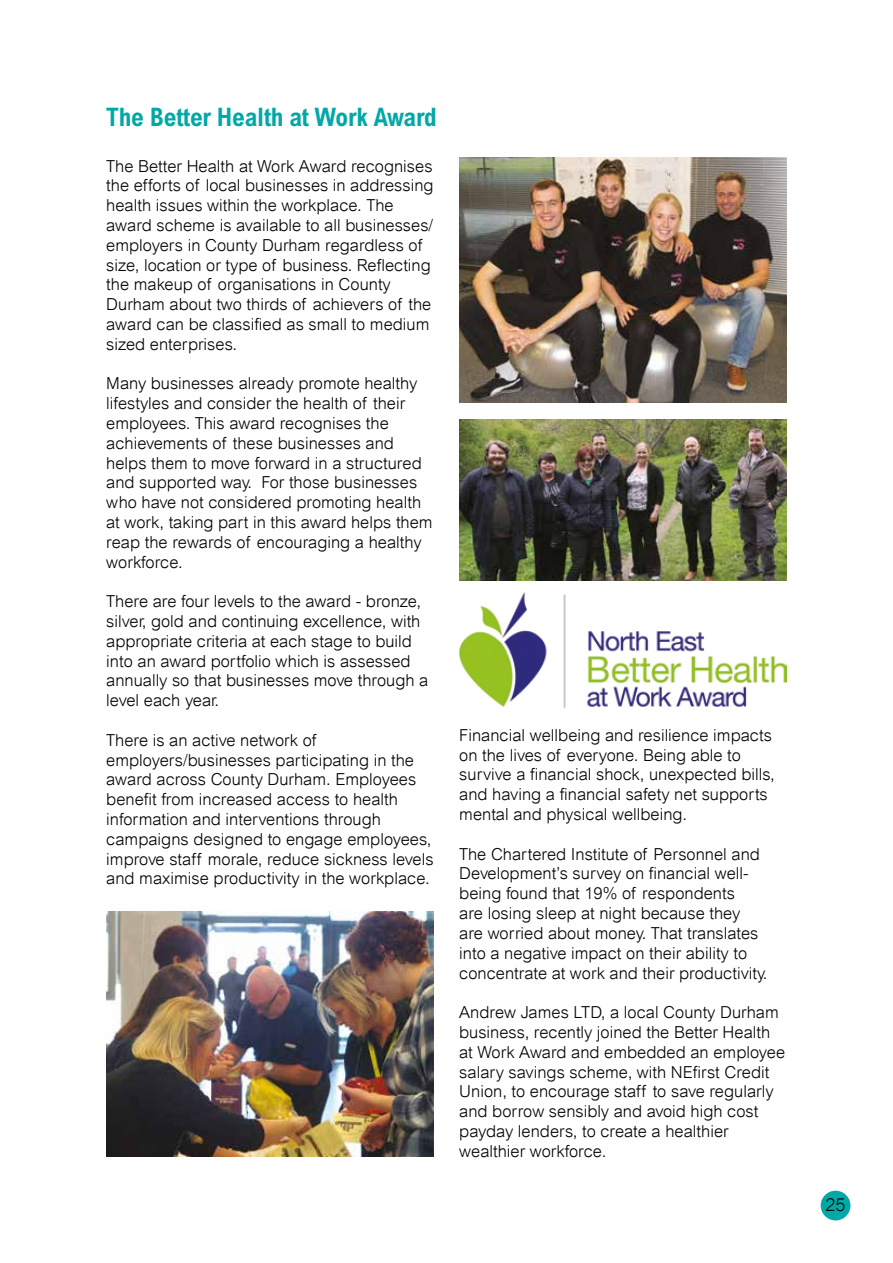
<style>
.page{position:relative;width:893px;height:1263px;background:#fff}
.page>*{position:absolute;margin:0;border:0;box-sizing:border-box;transform-origin:0 0}
.t1{font:700 condensed 25.5px "Arial";letter-spacing:-.01em;color:#00a8a8}
.t2{font:300 18px "Arial";color:#000}
.t3{font:300 16.5px/19.8px "Arial";color:#000}
</style>
<div class="page">
<img style="left:459px;top:420px;width:328px;height:161px">
<img style="left:459px;top:592px;width:328px;height:115px">
<img style="left:459px;top:157px;width:328px;height:246px">
<img style="left:106px;top:911px;width:328px;height:246px">
<div style="left:821px;top:1191px;width:29px;height:29px;background:#00a8a8;border-radius:50%"></div>
<h1 class="t1" style="left:106px;top:102px;width:332px">The Better Health at Work Award</h1>
<p class="t3" style="left:106px;top:156px;width:329px">The Better Health at Work Award recognises the efforts of local businesses in addressing health issues within the workplace. The award scheme is available to all businesses/ employers in County Durham regardless of size, location or type of business. Reflecting the makeup of organisations in County Durham about two thirds of achievers of the award can be classified as small to medium sized enterprises.</p>
<p class="t3" style="left:106px;top:374px;width:328px">Many businesses already promote healthy lifestyles and consider the health of their employees. This award recognises the achievements of these businesses and helps them to move forward in a structured and supported way. For those businesses who have not considered promoting health at work, taking part in this award helps them reap the rewards of encouraging a healthy workforce.</p>
<p class="t3" style="left:106px;top:591px;width:324px">There are four levels to the award - bronze, silver, gold and continuing excellence, with appropriate criteria at each stage to build into an award portfolio which is assessed annually so that businesses move through a level each year.</p>
<p class="t3" style="left:106px;top:730px;width:329px">There is an active network of employers/businesses participating in the award across County Durham. Employees benefit from increased access to health information and interventions through campaigns designed to engage employees, improve staff morale, reduce sickness levels and maximise productivity in the workplace.</p>
<p class="t3" style="left:459px;top:725px;width:317px">Financial wellbeing and resilience impacts on the lives of everyone. Being able to survive a financial shock, unexpected bills, and having a financial safety net supports mental and physical wellbeing.</p>
<p class="t3" style="left:459px;top:844px;width:310px">The Chartered Institute of Personnel and Development’s survey on financial well&shy;being found that 19% of respondents<br>are losing sleep at night because they are worried about money. That translates into a negative impact on their ability to concentrate at work and their productivity.</p>
<p class="t3" style="left:459px;top:1002px;width:327px">Andrew James LTD, a local County Durham business, recently joined the Better Health at Work Award and embedded an employee salary savings scheme, with NEfirst Credit Union, to encourage staff to save regularly and borrow sensibly and avoid high cost payday lenders, to create a healthier wealthier workforce.</p>
<p class="t2" style="left:826px;top:1194px;width:22px">25</p>
</div>
